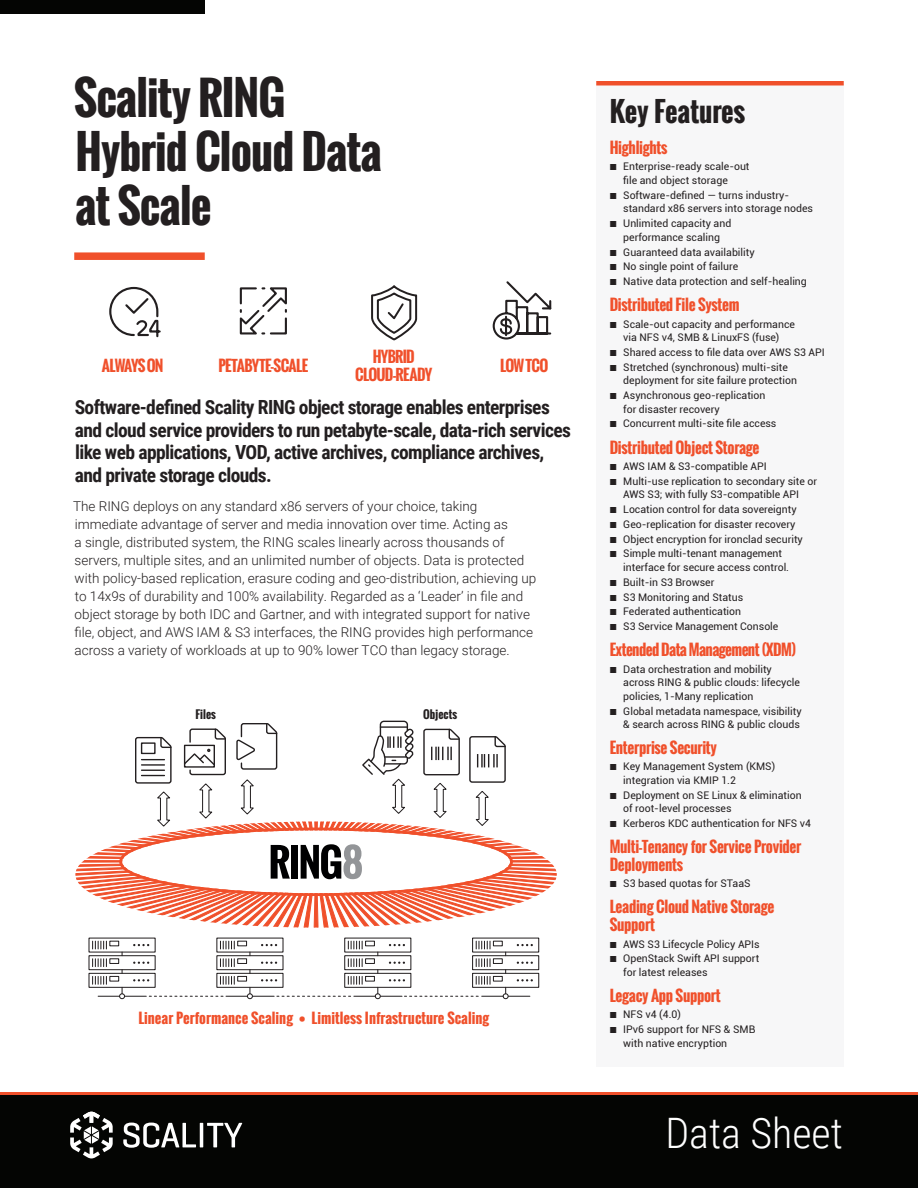
<style>
.page{position:relative;width:918px;height:1188px;background:#fff}
.page>*{position:absolute;margin:0;border:0;box-sizing:border-box;transform-origin:0 0}
.t1{font:700 45px/54px "Oswald";letter-spacing:-.02em;color:#231f20}
.t2{font:300 42px "Roboto Condensed";color:#fff}
.t3{font:700 27px "Oswald";color:#231f20}
.t4{font:700 19.5px/22.5px "Roboto Condensed";letter-spacing:-.03em;color:#231f20}
.t5{font:700 15px/18px "Oswald";letter-spacing:-.02em;color:#f0502b}
.t6{font:700 15px "Oswald";letter-spacing:-.04em;color:#f0502b}
.t7{font:700 15px/18px "Oswald";letter-spacing:-.045em;color:#f0502b;text-align:center}
.t8{font:700 15px "Oswald";letter-spacing:-.06em;color:#f0502b}
.t9{font:700 14.1px "Oswald";color:#f0502b}
.t10{font:300 13.5px/18px "Roboto";color:#231f20}
.t11{font:700 11.1px "Oswald";color:#231f20}
.t12{font:10.5px/13.5px "Roboto";color:#231f20}
.s1{font-family:"Proxima Nova"}
.s2{font-weight:700;font-size:21px;color:#f0502b}
</style>
<div class="page">
<div style="left:0;top:1094px;width:918px;height:94px;background:#040503"></div>
<div style="left:74px;top:252px;width:131px;height:8px;background:#f0502b"></div>
<div style="left:596px;top:84px;width:248px;height:982px;background:#f7f7f8"></div>
<div style="left:596px;top:81px;width:248px;height:5px;background:#f0502b"></div>
<hr style="left:200px;top:1123px;width:3px;height:24px;background:#fff">
<svg style="left:207px;top:1123px;width:35px;height:24px"></svg>
<svg style="left:123px;top:1123px;width:73px;height:25px"></svg>
<svg style="left:70px;top:1112px;width:43px;height:46px"></svg>
<hr style="left:0;top:1092px;width:918px;height:3px;background:#f0502b">
<div style="left:0;top:0;width:205px;height:14px;background:#040503"></div>
<div style="left:88px;top:955px;width:68px;height:15px;border:1px solid #231f20"></div>
<div style="left:88px;top:973px;width:68px;height:15px;border:1px solid #231f20"></div>
<div style="left:472px;top:955px;width:67px;height:15px;border:1px solid #231f20"></div>
<div style="left:472px;top:973px;width:67px;height:15px;border:1px solid #231f20"></div>
<svg style="left:92px;top:941px;width:441px;height:58px"></svg>
<svg style="left:75px;top:844px;width:482px;height:84px"></svg>
<svg style="left:119px;top:720px;width:394px;height:176px"></svg>
<svg style="left:109px;top:286px;width:52px;height:52px"></svg>
<svg style="left:239px;top:287px;width:48px;height:48px"></svg>
<svg style="left:371px;top:285px;width:47px;height:56px"></svg>
<svg style="left:492px;top:281px;width:60px;height:59px"></svg>
<h1 class="t1" style="left:74px;top:72px;width:309px">Scality RING<br>Hybrid Cloud Data at Scale</h1>
<h3 class="t8" style="left:102px;top:354px;width:63px">ALWAYS ON</h3>
<h3 class="t6" style="left:218px;top:354px;width:91px">PETABYTE-SCALE</h3>
<h3 class="t7" style="left:355px;top:347px;width:78px">HYBRID<br>CLOUD-READY</h3>
<h3 class="t5" style="left:500px;top:356px;width:50px">LOW TCO</h3>
<p class="t4" style="left:75px;top:396px;width:498px">Software-defined Scality RING object storage enables enterprises and cloud service providers to run petabyte-scale, data-rich services like web applications, VOD, active archives, compliance archives, and private storage clouds.</p>
<p class="t10" style="left:73px;top:497px;width:465px">The RING deploys on any standard x86 servers of your choice, taking immediate advantage of server and media innovation over time. Acting as<br>a single, distributed system, the RING scales linearly across thousands of servers, multiple sites, and an unlimited number of objects. Data is protected with policy-based replication, erasure coding and geo-distribution, achieving up to 14x9s of durability and 100% availability. Regarded as a ‘Leader’ in file and object storage by both IDC and Gartner, and with integrated support for native file, object, and AWS IAM &amp; S3 interfaces, the RING provides high performance across a variety of workloads at up to 90% lower TCO than legacy storage.</p>
<p class="t11" style="left:196px;top:706px;width:22px">Files</p>
<p class="t11" style="left:423px;top:706px;width:36px">Objects</p>
<h3 class="t9" style="left:138px;top:1007px;width:352px">Linear Performance Scaling • Limitless Infrastructure Scaling</h3>
<h3 class="t3" style="left:610px;top:91px;width:137px">Key Features</h3>
<h3 class="t5" style="left:610px;top:139px;width:59px">Highlights</h3>
<p class="t12" style="left:623px;top:160px;width:128px;text-indent:-14px"><span class="s1">■</span> Enterprise-ready scale-out file and object storage</p>
<p class="t12" style="left:623px;top:188px;width:191px;text-indent:-14px"><span class="s1">■</span> Software-defined — turns industry&shy;standard x86 servers into storage nodes</p>
<p class="t12" style="left:610px;top:216px;width:123px;text-align:center"><span class="s1">■</span> Unlimited capacity and performance scaling</p>
<p class="t12" style="left:610px;top:245px;width:147px"><span class="s1">■</span> Guaranteed data availability</p>
<p class="t12" style="left:610px;top:259px;width:130px"><span class="s1">■</span> No single point of failure</p>
<p class="t12" style="left:610px;top:274px;width:199px"><span class="s1">■</span> Native data protection and self-healing</p>
<h3 class="t5" style="left:610px;top:296px;width:131px">Distributed File System</h3>
<p class="t12" style="left:610px;top:317px;width:187px;text-align:center"><span class="s1">■</span> Scale-out capacity and performance via NFS v4, SMB &amp; LinuxFS (fuse)</p>
<p class="t12" style="left:610px;top:345px;width:217px"><span class="s1">■</span> Shared access to file data over AWS S3 API</p>
<p class="t12" style="left:623px;top:360px;width:175px;text-indent:-14px"><span class="s1">■</span> Stretched (synchronous) multi-site deployment for site failure protection</p>
<p class="t12" style="left:623px;top:388px;width:144px;text-indent:-14px"><span class="s1">■</span> Asynchronous geo-replication for disaster recovery</p>
<p class="t12" style="left:610px;top:417px;width:168px"><span class="s1">■</span> Concurrent multi-site file access</p>
<h3 class="t5" style="left:610px;top:438px;width:151px">Distributed Object Storage</h3>
<p class="t12" style="left:610px;top:459px;width:159px"><span class="s1">■</span> AWS IAM &amp; S3-compatible API</p>
<p class="t12" style="left:610px;top:474px;width:209px;text-align:center"><span class="s1">■</span> Multi-use replication to secondary site or<br>AWS S3; with fully S3-compatible API</p>
<p class="t12" style="left:610px;top:502px;width:188px"><span class="s1">■</span> Location control for data sovereignty</p>
<p class="t12" style="left:610px;top:517px;width:187px"><span class="s1">■</span> Geo-replication for disaster recovery</p>
<p class="t12" style="left:610px;top:532px;width:195px"><span class="s1">■</span> Object encryption for ironclad security</p>
<p class="t12" style="left:623px;top:547px;width:167px;text-indent:-14px"><span class="s1">■</span> Simple multi-tenant management interface for secure access control.</p>
<p class="t12" style="left:610px;top:575px;width:106px"><span class="s1">■</span> Built-in S3 Browser</p>
<p class="t12" style="left:610px;top:590px;width:135px"><span class="s1">■</span> S3 Monitoring and Status</p>
<p class="t12" style="left:610px;top:605px;width:133px"><span class="s1">■</span> Federated authentication</p>
<p class="t12" style="left:610px;top:619px;width:170px"><span class="s1">■</span> S3 Service Management Console</p>
<h3 class="t6" style="left:610px;top:639px;width:188px">Extended Data Management (XDM)</h3>
<p class="t12" style="left:623px;top:662px;width:178px;text-indent:-14px"><span class="s1">■</span> Data orchestration and mobility across RING &amp; public clouds: lifecycle policies, 1-Many replication</p>
<p class="t12" style="left:610px;top:704px;width:193px;text-align:right"><span class="s1">■</span> Global metadata namespace, visibility &amp; search across RING &amp; public clouds</p>
<h3 class="t5" style="left:610px;top:739px;width:109px">Enterprise Security</h3>
<p class="t12" style="left:623px;top:759px;width:153px;text-indent:-14px"><span class="s1">■</span> Key Management System (KMS) integration via KMIP 1.2</p>
<p class="t12" style="left:623px;top:788px;width:180px;text-indent:-14px"><span class="s1">■</span> Deployment on SE Linux &amp; elimination of root-level processes</p>
<p class="t12" style="left:610px;top:816px;width:203px"><span class="s1">■</span> Kerberos KDC authentication for NFS v4</p>
<h3 class="t5" style="left:610px;top:838px;width:193px">Multi-Tenancy for Service Provider<br>Deployments</h3>
<p class="t12" style="left:610px;top:876px;width:142px"><span class="s1">■</span> S3 based quotas for STaaS</p>
<h3 class="t5" style="left:610px;top:898px;width:166px">Leading Cloud Native Storage<br>Support</h3>
<p class="t12" style="left:610px;top:937px;width:152px"><span class="s1">■</span> AWS S3 Lifecycle Policy APIs</p>
<p class="t12" style="left:623px;top:952px;width:137px;text-indent:-14px"><span class="s1">■</span> OpenStack Swift API support for latest releases</p>
<h3 class="t5" style="left:610px;top:987px;width:113px">Legacy App Support</h3>
<p class="t12" style="left:610px;top:1007px;width:73px"><span class="s1">■</span> NFS v4 (4.0)</p>
<p class="t12" style="left:623px;top:1022px;width:134px;text-indent:-14px"><span class="s1">■</span> IPv6 support for NFS &amp; SMB with native encryption</p>
<h2 class="t2" style="left:665px;top:1103px;width:180px">Data Sheet<span class="s2">1</span></h2>
</div>
